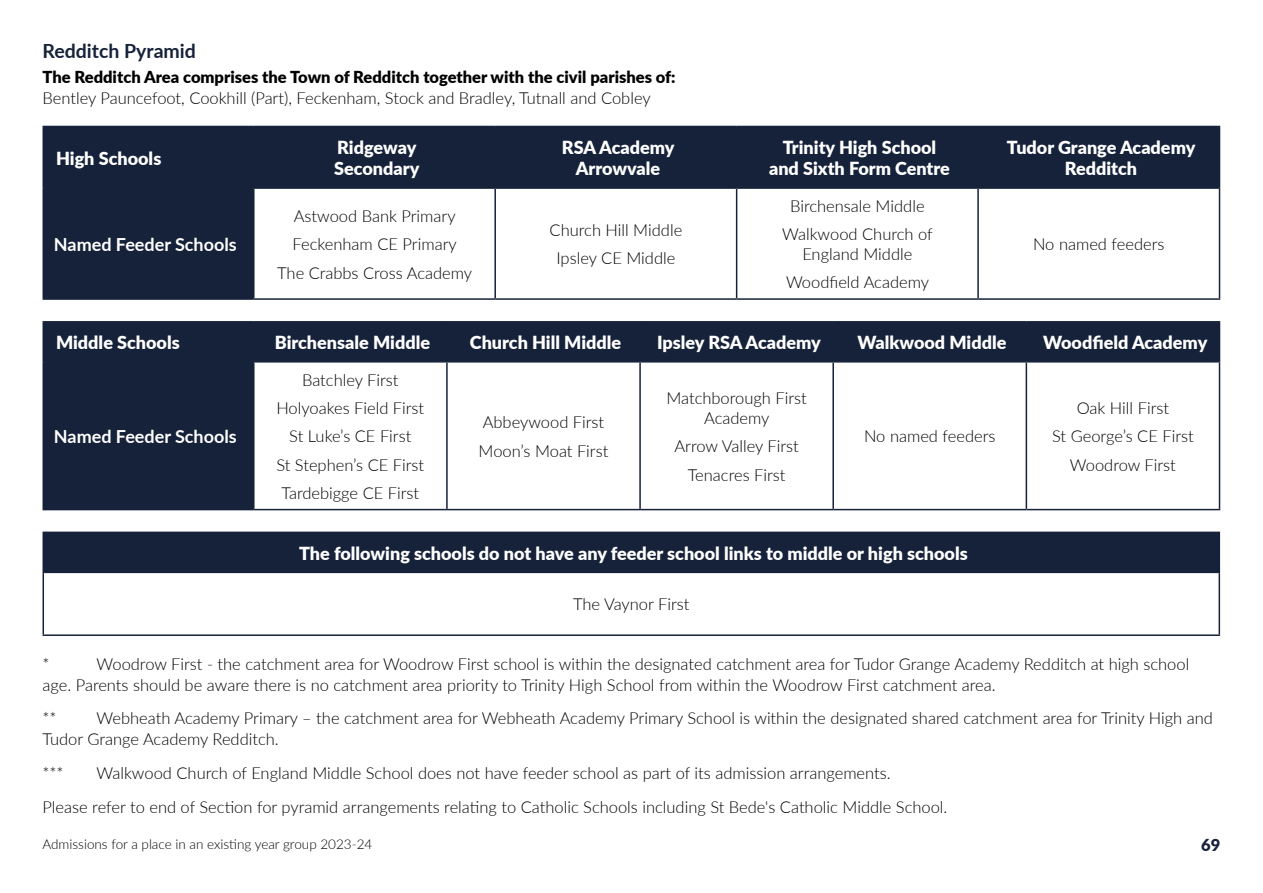
<style>
.page{position:relative;width:1263px;height:893px;background:#fff}
.page>*{position:absolute;margin:0;border:0;box-sizing:border-box;transform-origin:0 0}
.Body_Header__H4{font:700 19.5px "Lato";color:#16223a}
.Table_Header{font:900 18px/21.6px "Lato";color:#fff;text-align:center}
.Table_Header-2{font:700 18px "Lato";color:#fff}
.Paragraph_Text__P{font:300 16.5px/21px "Lato";color:#000}
.Table_Text_Paragraphs{font:300 16.5px/19.8px "Lato";color:#000;text-align:center}
.Body_Sub_Header__H5{font:900 16.5px "Lato";color:#000}
.t1{font:900 16.5px "Lato";color:#16223a}
.t2{font:300 13.5px "Lato";color:#000}
</style>
<div class="page">
<div style="left:44px;top:127px;width:1175px;height:171px;background:#16223a"></div>
<svg style="left:254px;top:189px;width:965px;height:109px"></svg>
<hr style="left:43px;top:127px;width:1px;height:60px;background:#16223a">
<hr style="left:43px;top:126px;width:211px;height:1px;background:#16223a">
<hr style="left:43px;top:187px;width:211px;height:2px;background:#16223a">
<hr style="left:253px;top:127px;width:1px;height:60px;background:#16223a">
<hr style="left:254px;top:126px;width:241px;height:1px;background:#16223a">
<hr style="left:495px;top:126px;width:242px;height:1px;background:#16223a">
<hr style="left:737px;top:126px;width:241px;height:1px;background:#16223a">
<hr style="left:978px;top:126px;width:242px;height:1px;background:#16223a">
<hr style="left:494px;top:127px;width:2px;height:60px;background:#16223a">
<hr style="left:736px;top:127px;width:1px;height:60px;background:#16223a">
<hr style="left:977px;top:127px;width:2px;height:60px;background:#16223a">
<hr style="left:1219px;top:127px;width:1px;height:60px;background:#16223a">
<hr style="left:254px;top:187px;width:241px;height:2px;background:#16223a">
<hr style="left:495px;top:187px;width:242px;height:2px;background:#16223a">
<hr style="left:737px;top:187px;width:241px;height:2px;background:#16223a">
<hr style="left:978px;top:187px;width:242px;height:2px;background:#16223a">
<hr style="left:43px;top:189px;width:1px;height:109px;background:#16223a">
<hr style="left:43px;top:298px;width:211px;height:2px;background:#16223a">
<hr style="left:253px;top:189px;width:1px;height:109px;background:#16223a">
<hr style="left:494px;top:189px;width:2px;height:109px;background:#16223a">
<hr style="left:736px;top:189px;width:1px;height:109px;background:#16223a">
<hr style="left:977px;top:189px;width:2px;height:109px;background:#16223a">
<hr style="left:1219px;top:189px;width:1px;height:109px;background:#16223a">
<hr style="left:254px;top:298px;width:241px;height:2px;background:#16223a">
<hr style="left:495px;top:298px;width:242px;height:2px;background:#16223a">
<hr style="left:737px;top:298px;width:241px;height:2px;background:#16223a">
<hr style="left:978px;top:298px;width:242px;height:2px;background:#16223a">
<div style="left:44px;top:323px;width:1175px;height:186px;background:#16223a"></div>
<svg style="left:254px;top:363px;width:965px;height:146px"></svg>
<hr style="left:43px;top:323px;width:1px;height:38px;background:#16223a">
<hr style="left:43px;top:321px;width:211px;height:2px;background:#16223a">
<hr style="left:43px;top:361px;width:211px;height:2px;background:#16223a">
<hr style="left:253px;top:323px;width:1px;height:38px;background:#16223a">
<hr style="left:254px;top:321px;width:193px;height:2px;background:#16223a">
<hr style="left:447px;top:321px;width:193px;height:2px;background:#16223a">
<hr style="left:640px;top:321px;width:193px;height:2px;background:#16223a">
<hr style="left:833px;top:321px;width:193px;height:2px;background:#16223a">
<hr style="left:1026px;top:321px;width:194px;height:2px;background:#16223a">
<hr style="left:446px;top:323px;width:2px;height:38px;background:#16223a">
<hr style="left:639px;top:323px;width:2px;height:38px;background:#16223a">
<hr style="left:832px;top:323px;width:2px;height:38px;background:#16223a">
<hr style="left:1026px;top:323px;width:1px;height:38px;background:#16223a">
<hr style="left:1219px;top:323px;width:1px;height:38px;background:#16223a">
<hr style="left:254px;top:361px;width:193px;height:2px;background:#16223a">
<hr style="left:447px;top:361px;width:193px;height:2px;background:#16223a">
<hr style="left:640px;top:361px;width:193px;height:2px;background:#16223a">
<hr style="left:833px;top:361px;width:193px;height:2px;background:#16223a">
<hr style="left:1026px;top:361px;width:194px;height:2px;background:#16223a">
<hr style="left:43px;top:363px;width:1px;height:146px;background:#16223a">
<hr style="left:43px;top:509px;width:211px;height:1px;background:#16223a">
<hr style="left:253px;top:363px;width:1px;height:146px;background:#16223a">
<hr style="left:446px;top:363px;width:2px;height:146px;background:#16223a">
<hr style="left:639px;top:363px;width:2px;height:146px;background:#16223a">
<hr style="left:832px;top:363px;width:2px;height:146px;background:#16223a">
<hr style="left:1026px;top:363px;width:1px;height:146px;background:#16223a">
<hr style="left:1219px;top:363px;width:1px;height:146px;background:#16223a">
<hr style="left:254px;top:509px;width:193px;height:1px;background:#16223a">
<hr style="left:447px;top:509px;width:193px;height:1px;background:#16223a">
<hr style="left:640px;top:509px;width:193px;height:1px;background:#16223a">
<hr style="left:833px;top:509px;width:193px;height:1px;background:#16223a">
<hr style="left:1026px;top:509px;width:194px;height:1px;background:#16223a">
<div style="left:43px;top:532px;width:1176px;height:40px;background:#16223a"></div>
<hr style="left:43px;top:532px;width:1177px;height:1px;background:#16223a">
<hr style="left:1218px;top:533px;width:2px;height:39px;background:#16223a">
<hr style="left:43px;top:572px;width:1177px;height:1px;background:#16223a">
<hr style="left:43px;top:573px;width:1px;height:61px;background:#16223a">
<hr style="left:1218px;top:573px;width:2px;height:61px;background:#16223a">
<hr style="left:43px;top:634px;width:1177px;height:2px;background:#16223a">
<h4 class="Body_Header__H4" style="left:43px;top:37px;width:155px">Redditch Pyramid</h4>
<h5 class="Body_Sub_Header__H5" style="left:43px;top:65px;width:635px">The Redditch Area comprises the Town of Redditch together with the civil parishes of:</h5>
<p class="Paragraph_Text__P" style="left:43px;top:87px;width:610px">Bentley Pauncefoot, Cookhill (Part), Feckenham, Stock and Bradley, Tutnall and Cobley</p>
<p class="Table_Header" style="left:56px;top:146px;width:107px">High Schools</p>
<p class="Table_Header" style="left:334px;top:136px;width:87px;text-align:left">Ridgeway<br>Secondary</p>
<p class="Table_Header" style="left:562px;top:136px;width:114px">RSA Academy<br>Arrowvale</p>
<p class="Table_Header" style="left:769px;top:136px;width:182px">Trinity High School and Sixth Form Centre</p>
<p class="Table_Header" style="left:1007px;top:136px;width:190px">Tudor Grange Academy<br>Redditch</p>
<p class="Table_Header-2" style="left:54px;top:231px;width:184px">Named Feeder Schools</p>
<p class="Table_Text_Paragraphs" style="left:294px;top:205px;width:163px">Astwood Bank Primary</p>
<p class="Table_Text_Paragraphs" style="left:293px;top:234px;width:166px">Feckenham CE Primary</p>
<p class="Table_Text_Paragraphs" style="left:277px;top:262px;width:197px">The Crabbs Cross Academy</p>
<p class="Table_Text_Paragraphs" style="left:549px;top:220px;width:134px">Church Hill Middle</p>
<p class="Table_Text_Paragraphs" style="left:556px;top:248px;width:120px">Ipsley CE Middle</p>
<p class="Table_Text_Paragraphs" style="left:790px;top:196px;width:136px">Birchensale Middle</p>
<p class="Table_Text_Paragraphs" style="left:782px;top:224px;width:152px">Walkwood Church of<br>England Middle</p>
<p class="Table_Text_Paragraphs" style="left:786px;top:272px;width:145px">Woodfield Academy</p>
<p class="Table_Text_Paragraphs" style="left:1033px;top:234px;width:133px">No named feeders</p>
<p class="Table_Header" style="left:56px;top:331px;width:125px">Middle Schools</p>
<p class="Table_Header" style="left:275px;top:331px;width:157px">Birchensale Middle</p>
<p class="Table_Header" style="left:470px;top:331px;width:153px">Church Hill Middle</p>
<p class="Table_Header" style="left:657px;top:331px;width:165px">Ipsley RSA Academy</p>
<p class="Table_Header" style="left:857px;top:331px;width:150px">Walkwood Middle</p>
<p class="Table_Header" style="left:1043px;top:331px;width:166px">Woodfield Academy</p>
<p class="Table_Header-2" style="left:54px;top:423px;width:184px">Named Feeder Schools</p>
<p class="Table_Text_Paragraphs" style="left:302px;top:369px;width:98px">Batchley First</p>
<p class="Table_Text_Paragraphs" style="left:276px;top:398px;width:149px">Holyoakes Field First</p>
<p class="Table_Text_Paragraphs" style="left:289px;top:426px;width:124px">St Luke’s CE First</p>
<p class="Table_Text_Paragraphs" style="left:276px;top:454px;width:149px">St Stephen’s CE First</p>
<p class="Table_Text_Paragraphs" style="left:281px;top:482px;width:139px">Tardebigge CE First</p>
<p class="Table_Text_Paragraphs" style="left:483px;top:412px;width:123px">Abbeywood First</p>
<p class="Table_Text_Paragraphs" style="left:479px;top:440px;width:131px">Moon’s Moat First</p>
<p class="Table_Text_Paragraphs" style="left:666px;top:388px;width:142px">Matchborough First<br>Academy</p>
<p class="Table_Text_Paragraphs" style="left:674px;top:436px;width:126px">Arrow Valley First</p>
<p class="Table_Text_Paragraphs" style="left:688px;top:464px;width:99px">Tenacres First</p>
<p class="Table_Text_Paragraphs" style="left:864px;top:426px;width:133px">No named feeders</p>
<p class="Table_Header" style="left:299px;top:541px;width:670px">The following schools do not have any feeder school links to middle or high schools</p>
<p class="Table_Text_Paragraphs" style="left:573px;top:594px;width:118px">The Vaynor First</p>
<p class="Table_Text_Paragraphs" style="left:1077px;top:398px;width:94px">Oak Hill First</p>
<p class="Table_Text_Paragraphs" style="left:1052px;top:426px;width:143px">St George’s CE First</p>
<p class="Table_Text_Paragraphs" style="left:1070px;top:454px;width:108px">Woodrow First</p>
<p class="Paragraph_Text__P" style="left:43px;top:653px;width:9px">*</p>
<p class="Paragraph_Text__P" style="left:43px;top:653px;width:1148px;text-indent:54px">Woodrow First - the catchment area for Woodrow First school is within the designated catchment area for Tudor Grange Academy Redditch at high school age. Parents should be aware there is no catchment area priority to Trinity High School from within the Woodrow First catchment area.</p>
<p class="Paragraph_Text__P" style="left:43px;top:707px;width:16px">**</p>
<p class="Paragraph_Text__P" style="left:43px;top:707px;width:1172px;text-indent:54px">Webheath Academy Primary – the catchment area for Webheath Academy Primary School is within the designated shared catchment area for Trinity High and<br>Tudor Grange Academy Redditch.</p>
<p class="Paragraph_Text__P" style="left:43px;top:762px;width:23px">***</p>
<p class="Paragraph_Text__P" style="left:97px;top:762px;width:796px">Walkwood Church of England Middle School does not have feeder school as part of its admission arrangements.</p>
<p class="Paragraph_Text__P" style="left:43px;top:796px;width:906px">Please refer to end of Section for pyramid arrangements relating to Catholic Schools including St Bede's Catholic Middle School.</p>
<p class="t2" style="left:43px;top:834px;width:331px">Admissions for a place in an existing year group 2023-24</p>
<p class="t1" style="left:1201px;top:832px;width:21px">69</p>
</div>
